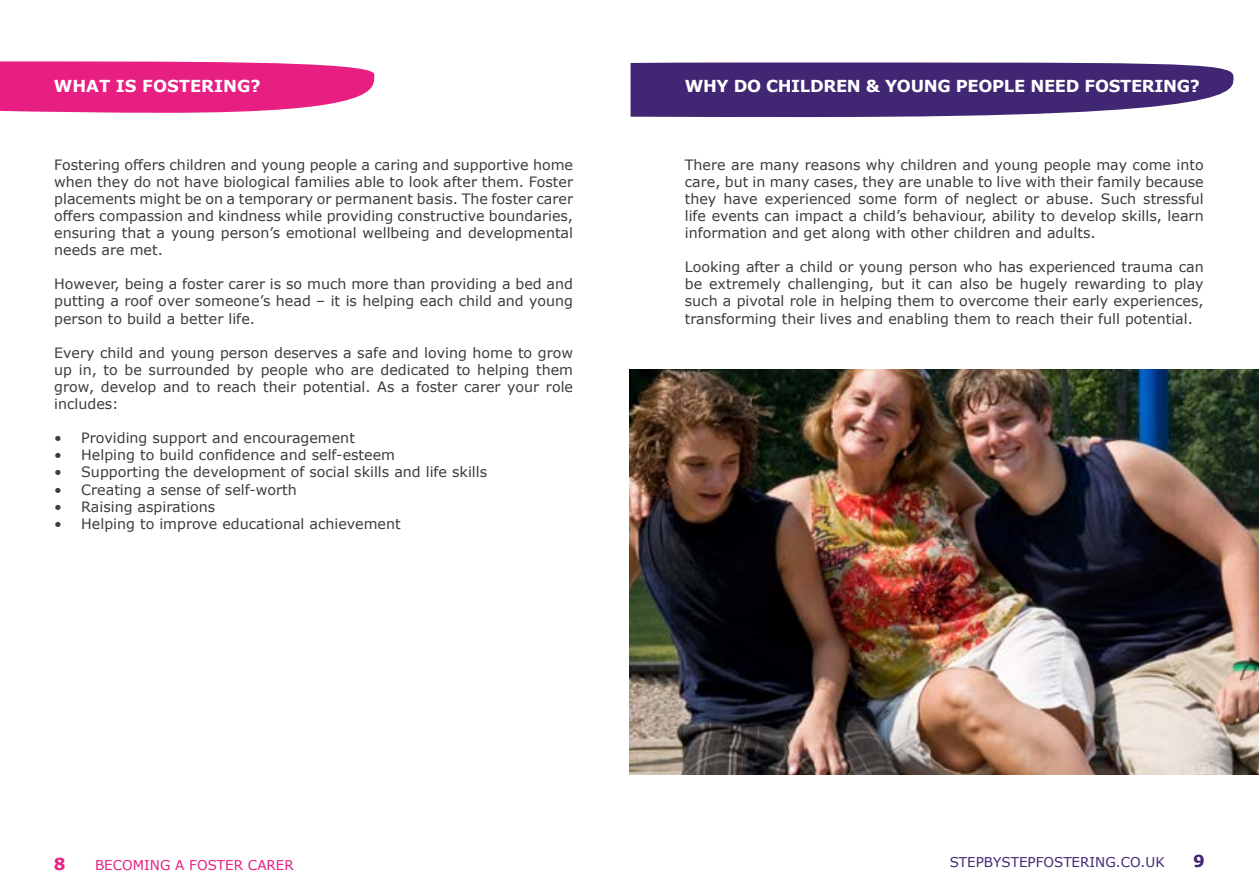
<style>
.page{position:relative;width:1259px;height:893px;background:#fff}
.page>*{position:absolute;margin:0;border:0;box-sizing:border-box;transform-origin:0 0}
.t1{font:700 16.5px "Verdana";letter-spacing:-.02em;color:#fff}
.t2{font:700 16.5px "Verdana";color:#fff}
.t3{font:700 16.5px "Verdana";color:#e71f82}
.t4{font:700 16.5px "Verdana";color:#412773}
.t5{font:14.25px/17.1px "Verdana";color:#3c3c3b;text-align:justify}
.t6{font:13.5px "Verdana";color:#422774}
.t7{font:13.5px "Verdana";color:#e71f82}
</style>
<div class="page">
<svg style="left:630px;top:62px;width:604px;height:55px;background:#523b80"></svg>
<svg style="left:0;top:61px;width:375px;height:52px;background:#e9368f"></svg>
<img style="left:629px;top:370px;width:630px;height:404px">
<p class="t2" style="left:54px;top:74px;width:208px">WHAT IS FOSTERING?</p>
<p class="t5" style="left:54px;top:156px;width:520px">Fostering offers children and young people a caring and supportive home when they do not have biological families able to look after them. Foster placements might be on a temporary or permanent basis. The foster carer offers compassion and kindness while providing constructive boundaries, ensuring that a young person’s emotional wellbeing and developmental needs are met.</p>
<p class="t5" style="left:54px;top:275px;width:520px">However, being a foster carer is so much more than providing a bed and putting a roof over someone’s head – it is helping each child and young person to build a better life.</p>
<p class="t5" style="left:54px;top:344px;width:520px">Every child and young person deserves a safe and loving home to grow up in, to be surrounded by people who are dedicated to helping them grow, develop and to reach their potential. As a foster carer your role includes:</p>
<p class="t5" style="left:54px;top:429px;width:302px">• Providing support and encouragement</p>
<p class="t5" style="left:54px;top:446px;width:342px">• Helping to build confidence and self-esteem</p>
<p class="t5" style="left:54px;top:464px;width:434px">• Supporting the development of social skills and life skills</p>
<p class="t5" style="left:54px;top:481px;width:244px">• Creating a sense of self-worth</p>
<p class="t5" style="left:54px;top:498px;width:163px">• Raising aspirations</p>
<p class="t5" style="left:54px;top:515px;width:348px">• Helping to improve educational achievement</p>
<p class="t1" style="left:685px;top:74px;width:517px">WHY DO CHILDREN &amp; YOUNG PEOPLE NEED FOSTERING?</p>
<p class="t5" style="left:685px;top:156px;width:520px">There are many reasons why children and young people may come into care, but in many cases, they are unable to live with their family because they have experienced some form of neglect or abuse. Such stressful life events can impact a child’s behaviour, ability to develop skills, learn information and get along with other children and adults.</p>
<p class="t5" style="left:685px;top:258px;width:520px">Looking after a child or young person who has experienced trauma can be extremely challenging, but it can also be hugely rewarding to play such a pivotal role in helping them to overcome their early experiences, transforming their lives and enabling them to reach their full potential.</p>
<p class="t3" style="left:54px;top:852px;width:13px">8</p>
<p class="t7" style="left:95px;top:855px;width:200px">BECOMING A FOSTER CARER</p>
<p class="t6" style="left:949px;top:853px;width:217px">STEPBYSTEPFOSTERING.CO.UK</p>
<p class="t4" style="left:1193px;top:850px;width:13px">9</p>
</div>
